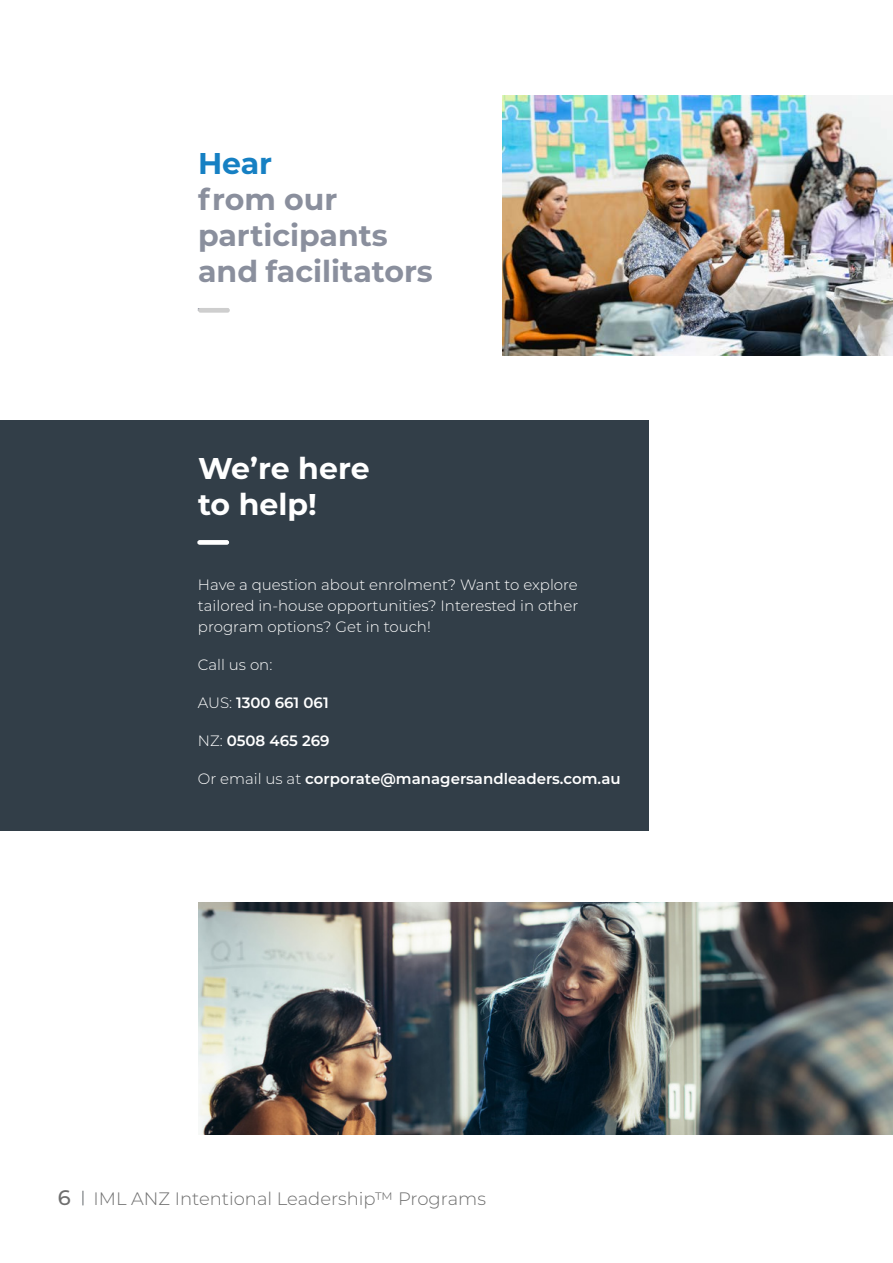
<style>
.page{position:relative;width:893px;height:1263px;background:#fff}
.page>*{position:absolute;margin:0;border:0;box-sizing:border-box;transform-origin:0 0}
.Headings_MONT_BOLD_2{font:700 30px "Montserrat";color:#8a8f9d}
.t1{font:700 30px/36px "Montserrat";color:#fff}
.Headings_MONT_BOLD_2-2{font:700 30px "Montserrat";color:#1680c3}
.t2{font:300 18px "Montserrat";color:#6e6e6e}
.t3{font:300 15px/21px "Montserrat";color:#fff;text-align:justify}
.t4{font:600 15px "Montserrat";color:#fff}
.s1{font-weight:300}
.s2{font-weight:500;font-size:21px}
</style>
<div class="page">
<svg style="left:83px;top:1191px;width:1px;height:14px"></svg>
<div style="left:0;top:420px;width:648px;height:411px;background:#323e48"></div>
<img style="left:502px;top:96px;width:391px;height:259px">
<div style="left:197px;top:540px;width:32px;height:5px;border:2px solid #fff;border-radius:2px"></div>
<div style="left:198px;top:308px;width:32px;height:5px;border:2px solid #cecece;border-radius:2px"></div>
<img style="left:198px;top:902px;width:695px;height:232px">
<p class="Headings_MONT_BOLD_2-2" style="left:198px;top:142px;width:76px">Hear</p>
<p class="Headings_MONT_BOLD_2" style="left:198px;top:178px;width:141px">from our</p>
<p class="Headings_MONT_BOLD_2" style="left:198px;top:214px;width:191px">participants</p>
<p class="Headings_MONT_BOLD_2" style="left:198px;top:250px;width:236px">and facilitators</p>
<p class="t1" style="left:198px;top:449px;width:173px">We’re here to help!</p>
<p class="t3" style="left:198px;top:574px;width:382px">Have a question about enrolment? Want to explore tailored in-house opportunities? Interested in other program options? Get in touch!</p>
<p class="t3" style="left:198px;top:654px;width:76px">Call us on:</p>
<p class="t4" style="left:198px;top:692px;width:132px"><span class="s1">AUS:</span> 1300 661 061</p>
<p class="t4" style="left:198px;top:730px;width:133px"><span class="s1">NZ:</span> 0508 465 269</p>
<p class="t4" style="left:198px;top:768px;width:424px"><span class="s1">Or email us at</span> corporate@managersandleaders.com.au</p>
<p class="t2" style="left:58px;top:1186px;width:430px"><span class="s2">6</span> IML ANZ Intentional Leadership™ Programs</p>
</div>
